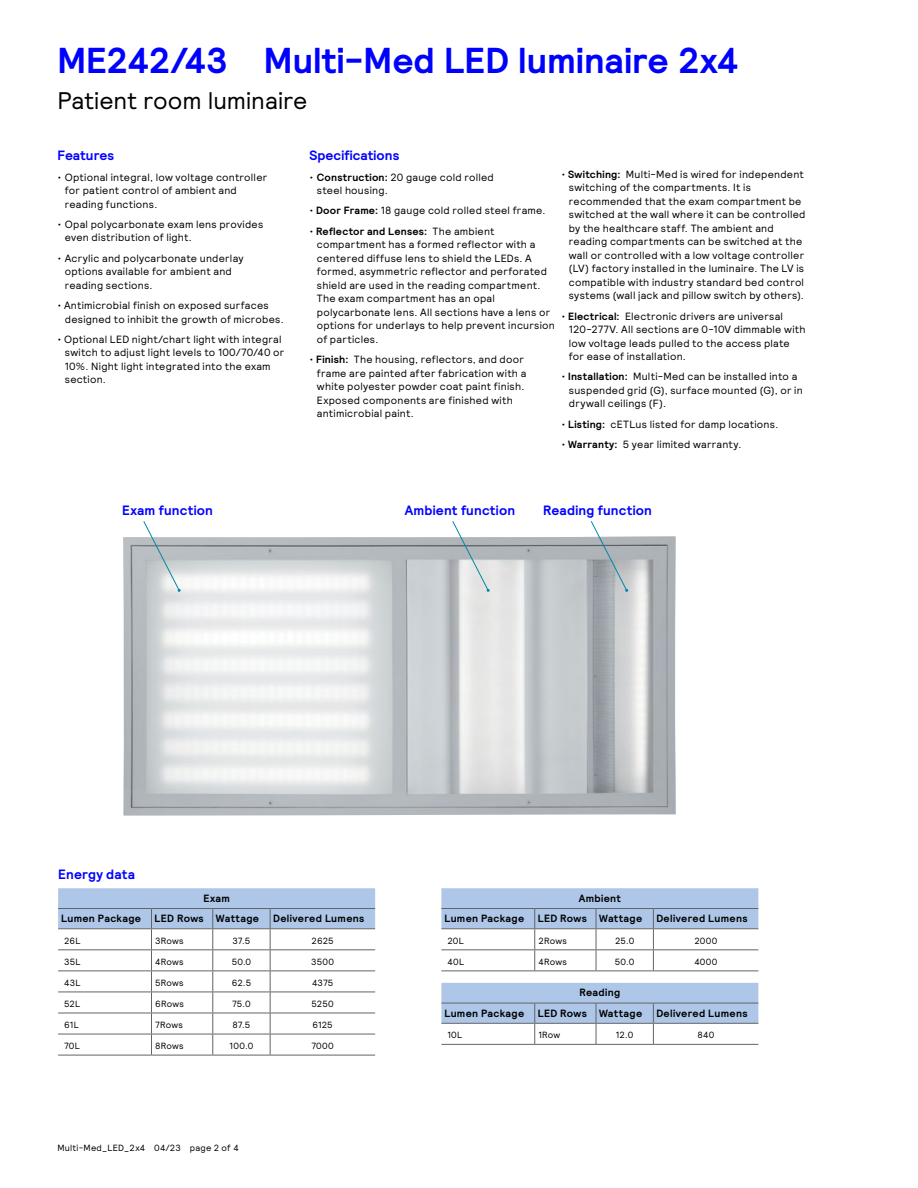
<style>
.page{position:relative;width:918px;height:1188px;background:#fff}
.page>*{position:absolute;margin:0;border:0;box-sizing:border-box;transform-origin:0 0}
.t1{font:700 36px "Signify Relative";color:#00f}
.t2{font:24px "Signify Relative";color:#000}
.t3{font:700 13.5px "Signify Relative";letter-spacing:.01em;color:#00f}
.t4{font:10.5px/13.5px "Signify Relative";letter-spacing:.025em;color:#000}
.t5{font:700 10.5px "Signify Relative";letter-spacing:.03em;color:#000}
.t6{font:9px "Signify Relative";letter-spacing:.02em;color:#000}
.s1{font-weight:700}
</style>
<div class="page">
<hr style="left:58px;top:1055px;width:94px;height:1px;background:#636466">
<hr style="left:152px;top:1055px;width:61px;height:1px;background:#636466">
<hr style="left:213px;top:1055px;width:57px;height:1px;background:#636466">
<hr style="left:270px;top:1055px;width:105px;height:1px;background:#636466">
<svg style="left:58px;top:888px;width:317px;height:167px"></svg>
<hr style="left:441px;top:971px;width:94px;height:1px;background:#636466">
<hr style="left:535px;top:971px;width:61px;height:1px;background:#636466">
<hr style="left:596px;top:971px;width:57px;height:1px;background:#636466">
<hr style="left:653px;top:971px;width:105px;height:1px;background:#636466">
<svg style="left:441px;top:888px;width:317px;height:83px"></svg>
<hr style="left:441px;top:1044px;width:94px;height:1px;background:#636466">
<hr style="left:535px;top:1044px;width:61px;height:1px;background:#636466">
<hr style="left:596px;top:1044px;width:57px;height:1px;background:#636466">
<hr style="left:653px;top:1044px;width:105px;height:1px;background:#636466">
<svg style="left:441px;top:983px;width:317px;height:61px"></svg>
<img style="left:123px;top:536px;width:553px;height:280px">
<svg style="left:143px;top:521px;width:38px;height:71px"></svg>
<svg style="left:452px;top:521px;width:38px;height:71px"></svg>
<svg style="left:590px;top:521px;width:38px;height:71px"></svg>
<h1 class="t1" style="left:57px;top:37px;width:683px">ME242/43 Multi-Med LED luminaire 2x4</h1>
<h2 class="t2" style="left:57px;top:85px;width:252px">Patient room luminaire</h2>
<p class="t3" style="left:57px;top:147px;width:58px">Features</p>
<p class="t4" style="left:65px;top:170px;width:204px;text-indent:-7px">• Optional integral, low voltage controller for patient control of ambient and reading functions.</p>
<p class="t4" style="left:65px;top:217px;width:200px;text-indent:-7px">• Opal polycarbonate exam lens provides even distribution of light.</p>
<p class="t4" style="left:65px;top:251px;width:180px;text-indent:-7px">• Acrylic and polycarbonate underlay options available for ambient and reading sections.</p>
<p class="t4" style="left:65px;top:298px;width:220px;text-indent:-7px">• Antimicrobial finish on exposed surfaces designed to inhibit the growth of microbes.</p>
<p class="t4" style="left:65px;top:332px;width:221px;text-indent:-7px">• Optional LED night/chart light with integral switch to adjust light levels to 100/70/40 or 10%. Night light integrated into the exam section.</p>
<p class="t3" style="left:309px;top:147px;width:92px">Specifications</p>
<p class="t4" style="left:317px;top:170px;width:178px;text-indent:-7px">• <span class="s1">Construction:</span> 20 gauge cold rolled steel housing.</p>
<p class="t4" style="left:309px;top:204px;width:238px">• <span class="s1">Door Frame:</span> 18 gauge cold rolled steel frame.</p>
<p class="t4" style="left:317px;top:224px;width:240px;text-indent:-7px">• <span class="s1">Reflector and Lenses:</span> The ambient compartment has a formed reflector with a centered diffuse lens to shield the LEDs. A formed, asymmetric reflector and perforated shield are used in the reading compartment.<br>The exam compartment has an opal polycarbonate lens. All sections have a lens or options for underlays to help prevent incursion of particles.</p>
<p class="t4" style="left:317px;top:352px;width:211px;text-indent:-8px">• <span class="s1">Finish:</span> The housing, reflectors, and door frame are painted after fabrication with a white polyester powder coat paint finish.<br>Exposed components are finished with antimicrobial paint.</p>
<p class="t4" style="left:569px;top:167px;width:238px;text-indent:-8px">• <span class="s1">Switching:</span> Multi-Med is wired for independent switching of the compartments. It is recommended that the exam compartment be switched at the wall where it can be controlled by the healthcare staff. The ambient and reading compartments can be switched at the wall or controlled with a low voltage controller (LV) factory installed in the luminaire. The LV is compatible with industry standard bed control systems (wall jack and pillow switch by others).</p>
<p class="t4" style="left:569px;top:309px;width:238px;text-indent:-7px">• <span class="s1">Electrical:</span> Electronic drivers are universal 120-277V. All sections are 0-10V dimmable with low voltage leads pulled to the access plate for ease of installation.</p>
<p class="t4" style="left:569px;top:370px;width:235px;text-indent:-7px">• <span class="s1">Installation:</span> Multi-Med can be installed into a suspended grid (G), surface mounted (G), or in drywall ceilings (F).</p>
<p class="t4" style="left:561px;top:417px;width:218px">• <span class="s1">Listing:</span> cETLus listed for damp locations.</p>
<p class="t4" style="left:561px;top:437px;width:182px">• <span class="s1">Warranty:</span> 5 year limited warranty.</p>
<p class="t3" style="left:122px;top:501px;width:92px">Exam function</p>
<p class="t3" style="left:405px;top:501px;width:112px">Ambient function</p>
<p class="t3" style="left:543px;top:501px;width:110px">Reading function</p>
<p class="t3" style="left:58px;top:865px;width:78px">Energy data</p>
<p class="t5" style="left:203px;top:891px;width:28px">Exam</p>
<p class="t5" style="left:61px;top:912px;width:81px">Lumen Package</p>
<p class="t5" style="left:154px;top:912px;width:106px">LED Rows Wattage</p>
<p class="t5" style="left:273px;top:912px;width:93px">Delivered Lumens</p>
<p class="t6" style="left:64px;top:935px;width:18px">26L</p>
<p class="t6" style="left:155px;top:935px;width:30px">3Rows</p>
<p class="t6" style="left:233px;top:935px;width:19px">37.5</p>
<p class="t6" style="left:312px;top:935px;width:23px">2625</p>
<p class="t6" style="left:64px;top:956px;width:18px">35L</p>
<p class="t6" style="left:155px;top:956px;width:30px">4Rows</p>
<p class="t6" style="left:232px;top:956px;width:21px">50.0</p>
<p class="t6" style="left:311px;top:956px;width:24px">3500</p>
<p class="t6" style="left:64px;top:977px;width:18px">43L</p>
<p class="t6" style="left:155px;top:977px;width:30px">5Rows</p>
<p class="t6" style="left:232px;top:977px;width:21px">62.5</p>
<p class="t6" style="left:312px;top:977px;width:23px">4375</p>
<p class="t6" style="left:64px;top:998px;width:18px">52L</p>
<p class="t6" style="left:155px;top:998px;width:30px">6Rows</p>
<p class="t6" style="left:232px;top:998px;width:20px">75.0</p>
<p class="t6" style="left:312px;top:998px;width:24px">5250</p>
<p class="t6" style="left:64px;top:1019px;width:16px">61L</p>
<p class="t6" style="left:155px;top:1019px;width:29px">7Rows</p>
<p class="t6" style="left:233px;top:1019px;width:19px">87.5</p>
<p class="t6" style="left:313px;top:1019px;width:22px">6125</p>
<p class="t6" style="left:64px;top:1040px;width:18px">70L</p>
<p class="t6" style="left:155px;top:1040px;width:30px">8Rows</p>
<p class="t6" style="left:230px;top:1040px;width:25px">100.0</p>
<p class="t6" style="left:312px;top:1040px;width:24px">7000</p>
<p class="t6" style="left:57px;top:1142px;width:183px">Multi-Med_LED_2x4 04/23 page 2 of 4</p>
<p class="t5" style="left:579px;top:891px;width:44px">Ambient</p>
<p class="t5" style="left:444px;top:912px;width:81px">Lumen Package</p>
<p class="t5" style="left:538px;top:912px;width:106px">LED Rows Wattage</p>
<p class="t5" style="left:656px;top:912px;width:93px">Delivered Lumens</p>
<p class="t6" style="left:447px;top:935px;width:18px">20L</p>
<p class="t6" style="left:538px;top:935px;width:30px">2Rows</p>
<p class="t6" style="left:615px;top:935px;width:21px">25.0</p>
<p class="t6" style="left:694px;top:935px;width:25px">2000</p>
<p class="t6" style="left:447px;top:956px;width:18px">40L</p>
<p class="t6" style="left:538px;top:956px;width:30px">4Rows</p>
<p class="t6" style="left:615px;top:956px;width:21px">50.0</p>
<p class="t6" style="left:694px;top:956px;width:25px">4000</p>
<p class="t5" style="left:579px;top:986px;width:42px">Reading</p>
<p class="t5" style="left:444px;top:1006px;width:81px">Lumen Package</p>
<p class="t5" style="left:538px;top:1006px;width:106px">LED Rows Wattage</p>
<p class="t5" style="left:656px;top:1006px;width:93px">Delivered Lumens</p>
<p class="t6" style="left:447px;top:1029px;width:17px">10L</p>
<p class="t6" style="left:538px;top:1029px;width:23px">1Row</p>
<p class="t6" style="left:616px;top:1029px;width:19px">12.0</p>
<p class="t6" style="left:697px;top:1029px;width:18px">840</p>
</div>
